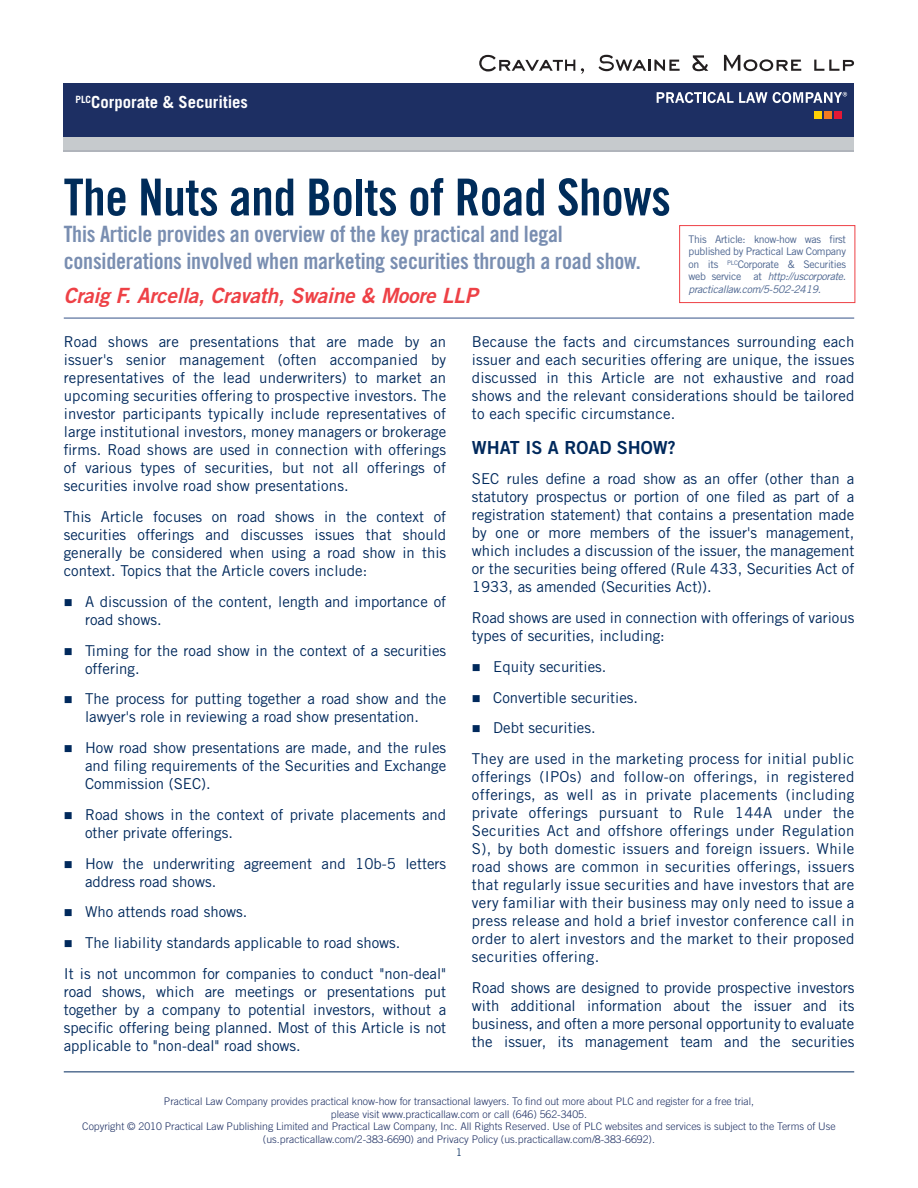
<style>
.page{position:relative;width:918px;height:1188px;background:#fff}
.page>*{position:absolute;margin:0;border:0;box-sizing:border-box;transform-origin:0 0}
.heading2{font:51px "Trade Gothic Bold Cond Twenty";letter-spacing:-.01em;color:#002c5a}
.heading2-2{font:22.5px/27px "Trade Gothic Bold Cond Twenty";letter-spacing:-.01em;color:#798eb1}
.heading2-3{font:italic 21px "Trade Gothic Bold Two";letter-spacing:-.01em;color:#ee4146}
.bulleted1{font:18px "Trade Gothic Bold Two";color:#00295c}
.t1{font:700 16.65px "Trade Gothic";color:#fff}
.bulleted1-2{font:15px/18px "Trade Gothic";color:#00295c;text-align:justify}
.LH_Header_Left{font:300 10.5px "Trade Gothic";color:#1d2f63}
.para{font:10.5px/12.6px "Trade Gothic";letter-spacing:-.03em;color:#4b648f;text-align:justify}
.LH_Header_Left-2{font:300 10.5px "Trade Gothic";color:#00295c}
.s1{font-style:italic}
</style>
<div class="page">
<hr style="left:64px;top:1071px;width:790px;height:1px;background:#00295c">
<div style="left:64px;top:83px;width:790px;height:54px;background:#1d2f63"></div>
<div style="left:64px;top:137px;width:790px;height:13px;background:#c6cacd"></div>
<hr style="left:64px;top:150px;width:790px;height:2px;background:#b0b4bb">
<svg style="left:657px;top:92px;width:110px;height:11px"></svg>
<div style="left:815px;top:111px;width:7px;height:8px;background:#fed105"></div>
<div style="left:825px;top:111px;width:7px;height:8px;background:#f47b21"></div>
<div style="left:835px;top:111px;width:7px;height:8px;background:#e51836"></div>
<svg style="left:773px;top:92px;width:74px;height:11px"></svg>
<hr style="left:64px;top:317px;width:790px;height:2px;background:#798cb0">
<div style="left:679px;top:225px;width:176px;height:78px;border:1px solid #ee4146"></div>
<svg style="left:814px;top:60px;width:40px;height:11px"></svg>
<svg style="left:724px;top:55px;width:77px;height:16px"></svg>
<svg style="left:692px;top:55px;width:16px;height:16px"></svg>
<svg style="left:598px;top:55px;width:82px;height:16px"></svg>
<svg style="left:581px;top:68px;width:3px;height:6px"></svg>
<svg style="left:479px;top:55px;width:96px;height:16px"></svg>
<p class="t1" style="left:76px;top:92px;width:174px"><sup>PLC</sup>Corporate &amp; Securities</p>
<p class="heading2" style="left:64px;top:166px;width:609px">The Nuts and Bolts of Road Shows</p>
<p class="heading2-2" style="left:64px;top:221px;width:578px">This Article provides an overview of the key practical and legal considerations involved when marketing securities through a road show.</p>
<p class="heading2-3" style="left:64px;top:283px;width:415px">Craig F. Arcella, Cravath, Swaine &amp; Moore LLP</p>
<p class="para" style="left:689px;top:232px;width:159px">This Article: know-how was first published by Practical Law Company on its <sup>PLC</sup>Corporate &amp; Securities web service at <span class="s1">http://uscorporate. practicallaw.com/5-502-2419.</span></p>
<p class="bulleted1-2" style="left:64px;top:333px;width:384px">Road shows are presentations that are made by an issuer's senior management (often accompanied by representatives of the lead underwriters) to market an upcoming securities offering to prospective investors. The investor participants typically include representatives of large institutional investors, money managers or brokerage firms. Road shows are used in connection with offerings of various types of securities, but not all offerings of securities involve road show presentations.</p>
<p class="bulleted1-2" style="left:64px;top:508px;width:384px">This Article focuses on road shows in the context of securities offerings and discusses issues that should generally be considered when using a road show in this context. Topics that the Article covers include:</p>
<p class="bulleted1-2" style="left:85px;top:592px;width:363px">A discussion of the content, length and importance of road shows.</p>
<p class="bulleted1-2" style="left:85px;top:641px;width:363px">Timing for the road show in the context of a securities offering.</p>
<p class="bulleted1-2" style="left:85px;top:690px;width:363px">The process for putting together a road show and the lawyer's role in reviewing a road show presentation.</p>
<p class="bulleted1-2" style="left:85px;top:739px;width:363px">How road show presentations are made, and the rules and filing requirements of the Securities and Exchange Commission (SEC).</p>
<p class="bulleted1-2" style="left:85px;top:805px;width:363px">Road shows in the context of private placements and other private offerings.</p>
<p class="bulleted1-2" style="left:85px;top:854px;width:363px">How the underwriting agreement and 10b-5 letters address road shows.</p>
<p class="bulleted1-2" style="left:85px;top:903px;width:164px">Who attends road shows.</p>
<p class="bulleted1-2" style="left:85px;top:934px;width:317px">The liability standards applicable to road shows.</p>
<p class="bulleted1-2" style="left:64px;top:964px;width:384px">It is not uncommon for companies to conduct "non-deal" road shows, which are meetings or presentations put together by a company to potential investors, without a specific offering being planned. Most of this Article is not applicable to "non-deal" road shows.</p>
<p class="bulleted1-2" style="left:472px;top:333px;width:384px">Because the facts and circumstances surrounding each issuer and each securities offering are unique, the issues discussed in this Article are not exhaustive and road shows and the relevant considerations should be tailored to each specific circumstance.</p>
<p class="bulleted1" style="left:472px;top:436px;width:205px">WHAT IS A ROAD SHOW?</p>
<p class="bulleted1-2" style="left:472px;top:470px;width:384px">SEC rules define a road show as an offer (other than a statutory prospectus or portion of one filed as part of a registration statement) that contains a presentation made by one or more members of the issuer's management, which includes a discussion of the issuer, the management or the securities being offered (Rule 433, Securities Act of 1933, as amended (Securities Act)).</p>
<p class="bulleted1-2" style="left:472px;top:609px;width:384px">Road shows are used in connection with offerings of various types of securities, including:</p>
<p class="bulleted1-2" style="left:493px;top:657px;width:115px">Equity securities.</p>
<p class="bulleted1-2" style="left:493px;top:688px;width:146px">Convertible securities.</p>
<p class="bulleted1-2" style="left:493px;top:719px;width:104px">Debt securities.</p>
<p class="bulleted1-2" style="left:472px;top:750px;width:384px">They are used in the marketing process for initial public offerings (IPOs) and follow-on offerings, in registered offerings, as well as in private placements (including private offerings pursuant to Rule 144A under the Securities Act and offshore offerings under Regulation S), by both domestic issuers and foreign issuers. While road shows are common in securities offerings, issuers that regularly issue securities and have investors that are very familiar with their business may only need to issue a press release and hold a brief investor conference call in order to alert investors and the market to their proposed securities offering.</p>
<p class="bulleted1-2" style="left:472px;top:978px;width:384px">Road shows are designed to provide prospective investors with additional information about the issuer and its business, and often a more personal opportunity to evaluate the issuer, its management team and the securities</p>
<p class="LH_Header_Left" style="left:164px;top:1095px;width:592px">Practical Law Company provides practical know-how for transactional lawyers. To find out more about PLC and register for a free trial,</p>
<p class="LH_Header_Left" style="left:331px;top:1108px;width:258px">please visit www.practicallaw.com or call (646) 562-3405.</p>
<p class="LH_Header_Left" style="left:82px;top:1121px;width:755px">Copyright © 2010 Practical Law Publishing Limited and Practical Law Company, Inc. All Rights Reserved. Use of PLC websites and services is subject to the Terms of Use</p>
<p class="LH_Header_Left" style="left:263px;top:1133px;width:394px">(us.practicallaw.com/2-383-6690) and Privacy Policy (us.practicallaw.com/8-383-6692).</p>
<p class="LH_Header_Left-2" style="left:456px;top:1146px;width:7px">1</p>
</div>
